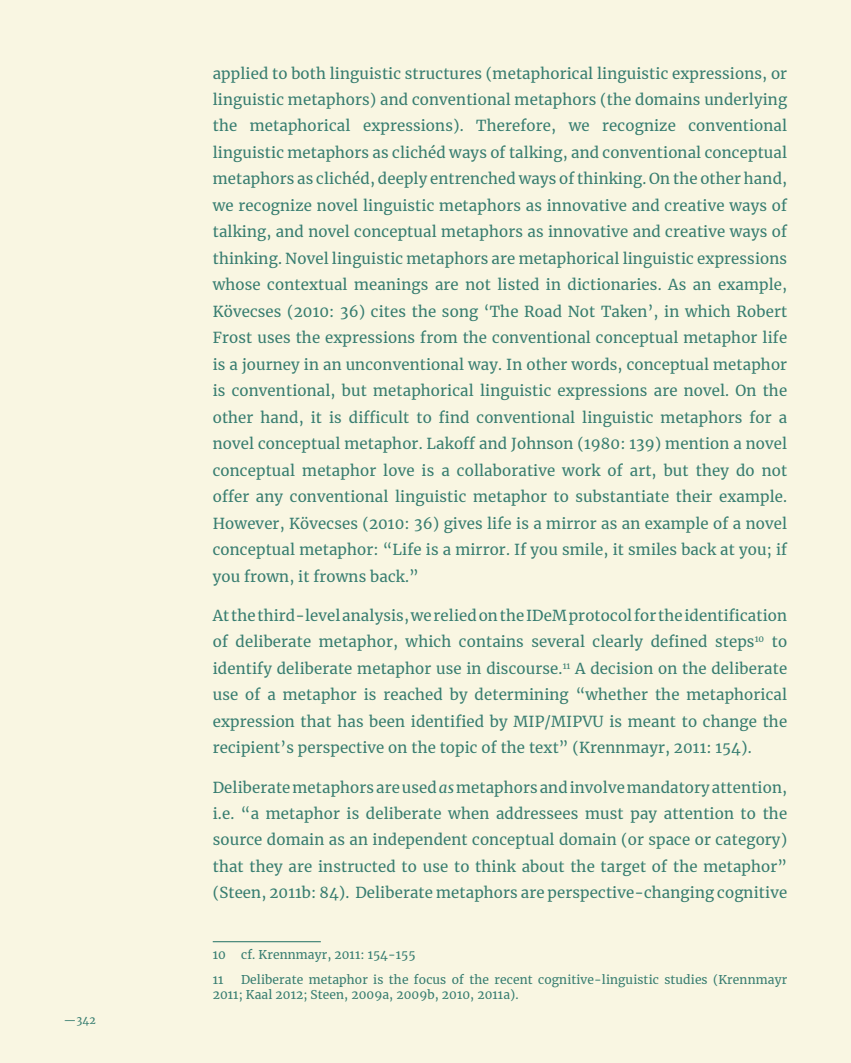
<style>
.page{position:relative;width:851px;height:1063px;background:#fff}
.page>*{position:absolute;margin:0;border:0;box-sizing:border-box;transform-origin:0 0}
.t1{font:15px/26.4px "Merriweather";letter-spacing:.01em;color:#377d70;text-align:justify}
.t2{font:12px/15px "Merriweather";letter-spacing:.01em;color:#377d70}
.t3{font:10.5px "Merriweather";color:#377d70}
.s1{font-style:italic}
</style>
<div class="page">
<div style="left:0;top:0;width:850px;height:1063px;background:#f9f6e2"></div>
<hr style="left:213px;top:941px;width:108px;height:1px;background:#377d70">
<p class="t3" style="left:64px;top:1013px;width:33px">—342</p>
<p class="t1" style="left:213px;top:59px;width:576px">applied to both linguistic structures (metaphorical linguistic expressions, or linguistic metaphors) and conventional metaphors (the domains underlying the metaphorical expressions). Therefore, we recognize conventional linguistic metaphors as clichéd ways of talking, and conventional conceptual metaphors as clichéd, deeply entrenched ways of thinking. On the other hand, we recognize novel linguistic metaphors as innovative and creative ways of talking, and novel conceptual metaphors as innovative and creative ways of thinking. Novel linguistic metaphors are metaphorical linguistic expressions whose contextual meanings are not listed in dictionaries. As an example, Kövecses (2010: 36) cites the song ‘The Road Not Taken’, in which Robert Frost uses the expressions from the conventional conceptual metaphor life is a journey in an unconventional way. In other words, conceptual metaphor is conventional, but metaphorical linguistic expressions are novel. On the other hand, it is difficult to find conventional linguistic metaphors for a novel conceptual metaphor. Lakoff and Johnson (1980: 139) mention a novel conceptual metaphor love is a collaborative work of art, but they do not offer any conventional linguistic metaphor to substantiate their example.<br>However, Kövecses (2010: 36) gives life is a mirror as an example of a novel conceptual metaphor: “Life is a mirror. If you smile, it smiles back at you; if you frown, it frowns back.”</p>
<p class="t1" style="left:213px;top:602px;width:576px">At the third-level analysis, we relied on the IDeM protocol for the identification of deliberate metaphor, which contains several clearly defined steps<sup>10</sup> to identify deliberate metaphor use in discourse.<sup>11</sup> A decision on the deliberate use of a metaphor is reached by determining “whether the metaphorical expression that has been identified by MIP/MIPVU is meant to change the recipient’s perspective on the topic of the text” (Krennmayr, 2011: 154).</p>
<p class="t1" style="left:213px;top:773px;width:576px">Deliberate metaphors are used <span class="s1">as</span> metaphors and involve mandatory attention, i.e. “a metaphor is deliberate when addressees must pay attention to the source domain as an independent conceptual domain (or space or category) that they are instructed to use to think about the target of the metaphor” (Steen, 2011b: 84). Deliberate metaphors are perspective-changing cognitive</p>
<p class="t2" style="left:213px;top:947px;width:15px">10</p>
<p class="t2" style="left:241px;top:947px;width:176px">cf. Krennmayr, 2011: 154-155</p>
<p class="t2" style="left:213px;top:972px;width:12px">11</p>
<p class="t2" style="left:213px;top:972px;width:576px;text-indent:28px">Deliberate metaphor is the focus of the recent cognitive-linguistic studies (Krennmayr<br>2011; Kaal 2012; Steen, 2009a, 2009b, 2010, 2011a).</p>
</div>
